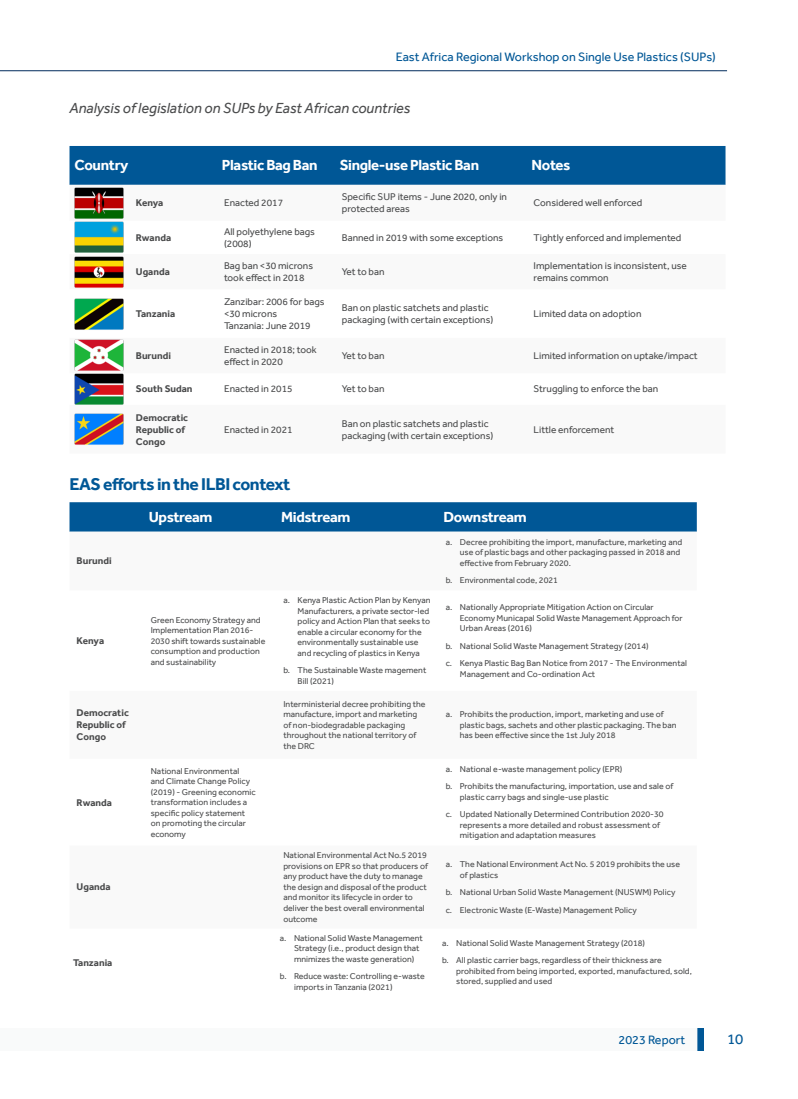
<style>
.page{position:relative;width:798px;height:1099px;background:#fff}
.page>*{position:absolute;margin:0;border:0;box-sizing:border-box;transform-origin:0 0}
.Sub_title{font:700 17.5px "Effra";letter-spacing:-.025em;color:#005796}
.Sub_title-2{font:700 15px "Effra";letter-spacing:-.025em;color:#fff}
.BODY_TEXT{font:italic 15px "Effra";color:#4b4c4d}
.t1{font:15px "Effra";color:#005796}
.t2{font:12.5px "Effra";color:#005796}
.BODY_TEXT-2{font:10px/12px "Effra";color:#4b4c4d}
.BODY_TEXT-3{font:700 10px/12px "Effra";color:#4b4c4d}
.Eng_Body_Bullet{font:8.75px/10.5px "Effra";color:#4b4c4d}
</style>
<div class="page">
<div style="left:697px;top:1028px;width:6px;height:22px;background:#005796"></div>
<div style="left:0;top:1028px;width:697px;height:22px;background:#f9fafa"></div>
<hr style="left:0;top:70px;width:726px;height:1px;background:#002b5c">
<div style="left:69px;top:146px;width:656px;height:39px;background:#005796"></div>
<img style="left:74px;top:187px;width:50px;height:101px">
<img style="left:74px;top:298px;width:50px;height:32px">
<img style="left:74px;top:339px;width:50px;height:66px">
<img style="left:74px;top:413px;width:50px;height:32px">
<div style="left:69px;top:502px;width:627px;height:29px;background:#005796"></div>
<h3 class="t2" style="left:395px;top:50px;width:321px">East Africa Regional Workshop on Single Use Plastics (SUPs)</h3>
<p class="BODY_TEXT" style="left:69px;top:99px;width:342px">Analysis of legislation on SUPs by East African countries</p>
<p class="Sub_title-2" style="left:74px;top:156px;width:55px">Country</p>
<p class="Sub_title-2" style="left:222px;top:156px;width:97px">Plastic Bag Ban</p>
<p class="Sub_title-2" style="left:339px;top:156px;width:141px">Single-use Plastic Ban</p>
<p class="Sub_title-2" style="left:531px;top:156px;width:40px">Notes</p>
<p class="BODY_TEXT-3" style="left:136px;top:197px;width:29px">Kenya</p>
<p class="BODY_TEXT-2" style="left:224px;top:197px;width:61px">Enacted 2017</p>
<p class="BODY_TEXT-2" style="left:341px;top:191px;width:167px">Specific SUP items - June 2020, only in protected areas</p>
<p class="BODY_TEXT-2" style="left:533px;top:197px;width:110px">Considered well enforced</p>
<p class="BODY_TEXT-3" style="left:136px;top:231px;width:37px">Rwanda</p>
<p class="BODY_TEXT-2" style="left:224px;top:225px;width:92px">All polyethylene bags (2008)</p>
<p class="BODY_TEXT-2" style="left:341px;top:231px;width:163px">Banned in 2019 with some exceptions</p>
<p class="BODY_TEXT-2" style="left:533px;top:231px;width:149px">Tightly enforced and implemented</p>
<p class="BODY_TEXT-3" style="left:136px;top:265px;width:35px">Uganda</p>
<p class="BODY_TEXT-2" style="left:224px;top:259px;width:90px">Bag ban &lt;30 microns took effect in 2018</p>
<p class="BODY_TEXT-2" style="left:341px;top:265px;width:44px">Yet to ban</p>
<p class="BODY_TEXT-2" style="left:533px;top:259px;width:155px">Implementation is inconsistent, use remains common</p>
<p class="BODY_TEXT-3" style="left:136px;top:307px;width:41px">Tanzania</p>
<p class="BODY_TEXT-2" style="left:224px;top:295px;width:102px">Zanzibar: 2006 for bags &lt;30 microns</p>
<p class="BODY_TEXT-2" style="left:224px;top:319px;width:88px">Tanzania: June 2019</p>
<p class="BODY_TEXT-2" style="left:341px;top:301px;width:153px">Ban on plastic satchets and plastic packaging (with certain exceptions)</p>
<p class="BODY_TEXT-2" style="left:533px;top:307px;width:109px">Limited data on adoption</p>
<p class="BODY_TEXT-3" style="left:136px;top:349px;width:37px">Burundi</p>
<p class="BODY_TEXT-2" style="left:224px;top:343px;width:94px">Enacted in 2018; took effect in 2020</p>
<p class="BODY_TEXT-2" style="left:341px;top:349px;width:44px">Yet to ban</p>
<p class="BODY_TEXT-2" style="left:533px;top:349px;width:166px">Limited information on uptake/impact</p>
<p class="BODY_TEXT-3" style="left:136px;top:383px;width:58px">South Sudan</p>
<p class="BODY_TEXT-2" style="left:224px;top:383px;width:70px">Enacted in 2015</p>
<p class="BODY_TEXT-2" style="left:341px;top:383px;width:44px">Yet to ban</p>
<p class="BODY_TEXT-2" style="left:533px;top:383px;width:126px">Struggling to enforce the ban</p>
<p class="BODY_TEXT-3" style="left:136px;top:411px;width:54px">Democratic<br>Republic of<br>Congo</p>
<p class="BODY_TEXT-2" style="left:224px;top:423px;width:70px">Enacted in 2021</p>
<p class="BODY_TEXT-2" style="left:341px;top:417px;width:153px">Ban on plastic satchets and plastic packaging (with certain exceptions)</p>
<p class="BODY_TEXT-2" style="left:533px;top:423px;width:82px">Little enforcement</p>
<p class="Sub_title" style="left:69px;top:474px;width:222px">EAS efforts in the ILBI context</p>
<p class="BODY_TEXT-3" style="left:77px;top:555px;width:37px">Burundi</p>
<p class="BODY_TEXT-3" style="left:77px;top:634px;width:29px">Kenya</p>
<p class="Sub_title-2" style="left:149px;top:508px;width:65px">Upstream</p>
<p class="Sub_title-2" style="left:281px;top:508px;width:70px">Midstream</p>
<p class="Sub_title-2" style="left:443px;top:508px;width:85px">Downstream</p>
<p class="Eng_Body_Bullet" style="left:151px;top:614px;width:116px">Green Economy Strategy and<br>Implementation Plan 2016-<br>2030 shift towards sustainable consumption and production and sustainability</p>
<p class="Eng_Body_Bullet" style="left:297px;top:595px;width:134px;text-indent:-14px">a. Kenya Plastic Action Plan by Kenyan Manufacturers, a private sector-led policy and Action Plan that seeks to enable a circular economy for the environmentally sustainable use and recycling of plastics in Kenya</p>
<p class="Eng_Body_Bullet" style="left:297px;top:665px;width:130px;text-indent:-14px">b. The Sustainable Waste magement<br>Bill (2021)</p>
<p class="Eng_Body_Bullet" style="left:459px;top:536px;width:224px;text-indent:-14px">a. Decree prohibiting the import, manufacture, marketing and use of plastic bags and other packaging passed in 2018 and effective from February 2020.</p>
<p class="Eng_Body_Bullet" style="left:445px;top:575px;width:114px">b. Environmental code, 2021</p>
<p class="Eng_Body_Bullet" style="left:459px;top:602px;width:224px;text-indent:-14px">a. Nationally Appropriate Mitigation Action on Circular<br>Economy Municapal Solid Waste Management Approach for<br>Urban Areas (2016)</p>
<p class="Eng_Body_Bullet" style="left:445px;top:640px;width:204px">b. National Solid Waste Management Strategy (2014)</p>
<p class="Eng_Body_Bullet" style="left:459px;top:658px;width:228px;text-indent:-14px">c. Kenya Plastic Bag Ban Notice from 2017 - The Environmental<br>Management and Co-ordination Act</p>
<p class="BODY_TEXT-3" style="left:77px;top:706px;width:54px">Democratic<br>Republic of<br>Congo</p>
<p class="Eng_Body_Bullet" style="left:283px;top:698px;width:144px">Interministerial decree prohibiting the manufacture, import and marketing of non-biodegradable packaging throughout the national territory of the DRC</p>
<p class="Eng_Body_Bullet" style="left:459px;top:709px;width:218px;text-indent:-14px">a. Prohibits the production, import, marketing and use of plastic bags, sachets and other plastic packaging. The ban has been effective since the 1st July 2018</p>
<p class="BODY_TEXT-3" style="left:77px;top:796px;width:37px">Rwanda</p>
<p class="BODY_TEXT-3" style="left:77px;top:880px;width:35px">Uganda</p>
<p class="BODY_TEXT-3" style="left:73px;top:956px;width:41px">Tanzania</p>
<p class="Eng_Body_Bullet" style="left:151px;top:765px;width:106px">National Environmental<br>and Climate Change Policy (2019) - Greening economic transformation includes a specific policy statement on promoting the circular economy</p>
<p class="Eng_Body_Bullet" style="left:445px;top:763px;width:178px">a. National e-waste management policy (EPR)</p>
<p class="Eng_Body_Bullet" style="left:459px;top:781px;width:215px;text-indent:-14px">b. Prohibits the manufacturing, importation, use and sale of plastic carry bags and single-use plastic</p>
<p class="Eng_Body_Bullet" style="left:459px;top:809px;width:205px;text-indent:-14px">c. Updated Nationally Determined Contribution 2020-30 represents a more detailed and robust assessment of mitigation and adaptation measures</p>
<p class="Eng_Body_Bullet" style="left:283px;top:850px;width:146px">National Environmental Act No.5 2019 provisions on EPR so that producers of any product have the duty to manage the design and disposal of the product and monitor its lifecycle in order to deliver the best overall environmental outcome</p>
<p class="Eng_Body_Bullet" style="left:459px;top:858px;width:222px;text-indent:-14px">a. The National Environment Act No. 5 2019 prohibits the use of plastics</p>
<p class="Eng_Body_Bullet" style="left:445px;top:887px;width:231px">b. National Urban Solid Waste Management (NUSWM) Policy</p>
<p class="Eng_Body_Bullet" style="left:445px;top:904px;width:192px">c. Electronic Waste (E-Waste) Management Policy</p>
<p class="Eng_Body_Bullet" style="left:294px;top:932px;width:130px;text-indent:-14px">a. National Solid Waste Management<br>Strategy (i.e., product design that mnimizes the waste generation)</p>
<p class="Eng_Body_Bullet" style="left:294px;top:970px;width:132px;text-indent:-14px">b. Reduce waste: Controlling e-waste imports in Tanzania (2021)</p>
<p class="Eng_Body_Bullet" style="left:442px;top:937px;width:204px">a. National Solid Waste Management Strategy (2018)</p>
<p class="Eng_Body_Bullet" style="left:456px;top:955px;width:237px;text-indent:-14px">b. All plastic carrier bags, regardless of their thickness are prohibited from being imported, exported, manufactured, sold, stored, supplied and used</p>
<h3 class="t2" style="left:618px;top:1031px;width:68px">2023 Report</h3>
<h2 class="t1" style="left:726px;top:1030px;width:18px">10</h2>
</div>
